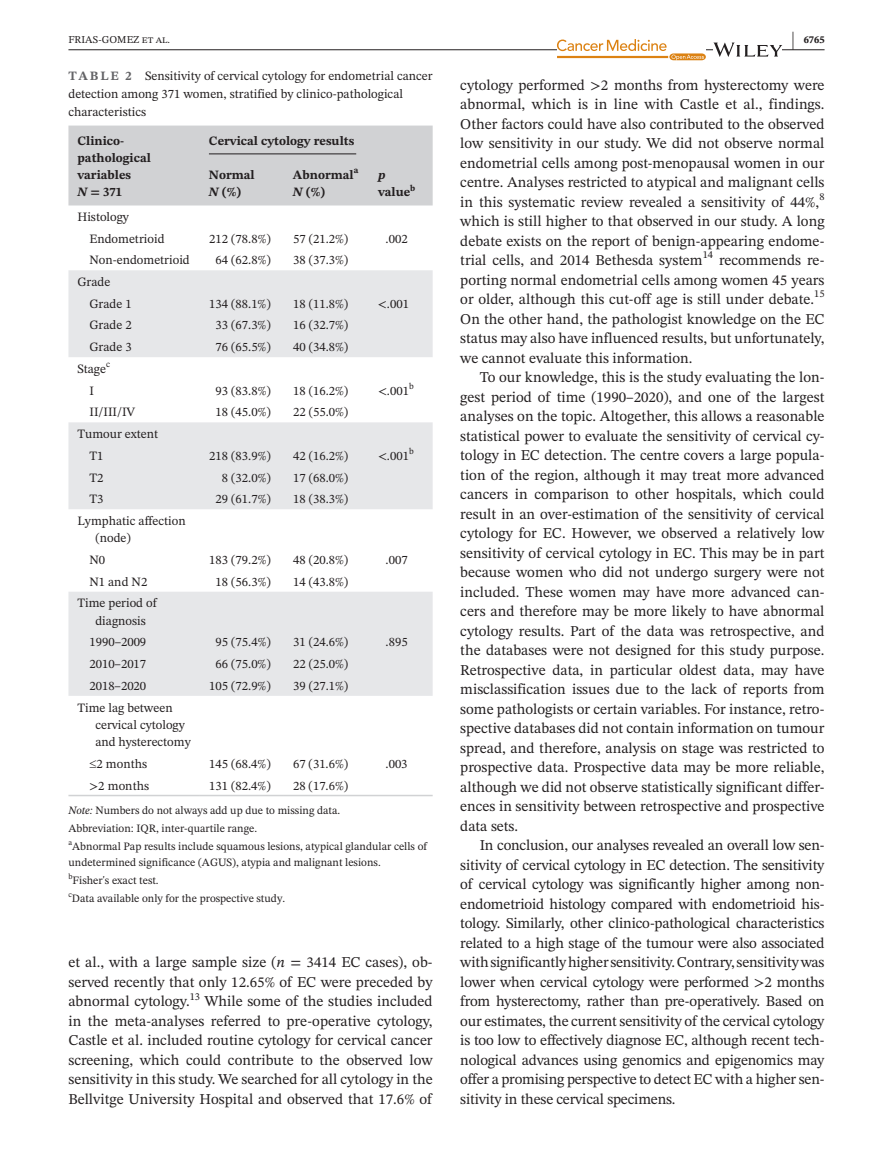
<style>
.page{position:relative;width:893px;height:1174px;background:#fff}
.page>*{position:absolute;margin:0;border:0;box-sizing:border-box;transform-origin:0 0}
.t1{font:700 21px "STIX Two Text";color:#231f20;scale:.42 1}
.t2{font:15px/19.5px "STIX Two Text";color:#231f20;text-align:justify}
.t3{font:12.75px/21.8px "STIX Two Text";color:#231f20}
.t4{font:700 12.75px/17.2px "STIX Two Text";color:#231f20}
.t5{font:italic 700 12.75px "STIX Two Text";color:#231f20}
.t6{font:11.25px/18px "STIX Two Text";color:#231f20}
.t7{font:10.5px "STIX Two Text";color:#231f20}
.t8{font:700 10.5px "STIX Two Text";color:#231f20}
.t9{font:700 8.85px "STIX Two Text";color:#231f20}
.t10{font:7.8px "STIX Two Text";color:#231f20}
.s1{font-weight:700;color:#636366}
.s2{font-style:italic}
</style>
<div class="page">
<hr style="left:68px;top:49px;width:756px;height:1px;background:#231f20">
<svg style="left:557px;top:39px;width:149px;height:21px"></svg>
<svg style="left:713px;top:43px;width:69px;height:14px"></svg>
<div style="left:68px;top:126px;width:365px;height:79px;background:#d1d2d4"></div>
<svg style="left:68px;top:270px;width:365px;height:426px;fill:#e6e7e9"></svg>
<hr style="left:68px;top:794px;width:132px;height:2px;background:#d1d2d4">
<hr style="left:200px;top:794px;width:84px;height:2px;background:#d1d2d4">
<hr style="left:284px;top:794px;width:85px;height:2px;background:#d1d2d4">
<hr style="left:369px;top:794px;width:64px;height:2px;background:#d1d2d4">
<hr style="left:209px;top:153px;width:147px;height:1px;background:#231f20">
<h1 class="t1" style="left:792px;top:24px;width:8px">|</h1>
<p class="t7" style="left:68px;top:32px;width:103px">FRIAS-GOMEZ et al.</p>
<p class="t8" style="left:804px;top:32px;width:22px">6765</p>
<p class="t3" style="left:68px;top:66px;width:366px;line-height:18px"><span class="s1">TABLE 2</span> Sensitivity of cervical cytology for endometrial cancer detection among 371 women, stratified by clinico-pathological characteristics</p>
<p class="t4" style="left:77px;top:132px;width:75px">Clinico&shy;pathological variables<br><span class="s2">N</span> = 371</p>
<p class="t4" style="left:209px;top:132px;width:147px">Cervical cytology results</p>
<p class="t4" style="left:209px;top:166px;width:47px">Normal<br><span class="s2">N</span> (%)</p>
<p class="t4" style="left:293px;top:166px;width:67px">Abnormal<sup>a<br></sup><span class="s2">N</span> (%)</p>
<p class="t5" style="left:378px;top:166px;width:9px">p</p>
<p class="t4" style="left:378px;top:184px;width:34px">value</p>
<p class="t9" style="left:410px;top:181px;width:7px">b</p>
<p class="t3" style="left:89px;top:206px;width:77px;text-indent:-12px">Histology<br>Endometrioid</p>
<p class="t3" style="left:209px;top:227px;width:63px">212 (78.8%)</p>
<p class="t3" style="left:293px;top:227px;width:57px">57 (21.2%)</p>
<p class="t3" style="left:386px;top:227px;width:24px">.002</p>
<p class="t3" style="left:89px;top:249px;width:102px">Non-endometrioid</p>
<p class="t3" style="left:216px;top:249px;width:57px">64 (62.8%)</p>
<p class="t3" style="left:293px;top:249px;width:57px">38 (37.3%)</p>
<p class="t3" style="left:89px;top:271px;width:44px;text-indent:-12px">Grade<br>Grade 1</p>
<p class="t3" style="left:209px;top:292px;width:63px">134 (88.1%)</p>
<p class="t3" style="left:293px;top:292px;width:57px">18 (11.8%)</p>
<p class="t3" style="left:378px;top:292px;width:33px">&lt;.001</p>
<p class="t3" style="left:89px;top:314px;width:44px">Grade 2</p>
<p class="t3" style="left:216px;top:314px;width:57px">33 (67.3%)</p>
<p class="t3" style="left:293px;top:314px;width:57px">16 (32.7%)</p>
<p class="t3" style="left:89px;top:336px;width:44px">Grade 3</p>
<p class="t3" style="left:216px;top:336px;width:57px">76 (65.5%)</p>
<p class="t3" style="left:293px;top:336px;width:57px">40 (34.8%)</p>
<p class="t3" style="left:77px;top:358px;width:34px;text-align:center">Stage<sup>c<br></sup>I</p>
<p class="t3" style="left:216px;top:379px;width:57px">93 (83.8%)</p>
<p class="t3" style="left:293px;top:379px;width:57px">18 (16.2%)</p>
<p class="t3" style="left:378px;top:379px;width:37px">&lt;.001<sup>b</sup></p>
<p class="t3" style="left:89px;top:401px;width:47px">II/III/IV</p>
<p class="t3" style="left:216px;top:401px;width:57px">18 (45.0%)</p>
<p class="t3" style="left:293px;top:401px;width:57px">22 (55.0%)</p>
<p class="t3" style="left:89px;top:423px;width:70px;text-indent:-12px">Tumour extent<br>T1</p>
<p class="t3" style="left:209px;top:444px;width:63px">218 (83.9%)</p>
<p class="t3" style="left:293px;top:444px;width:57px">42 (16.2%)</p>
<p class="t3" style="left:378px;top:444px;width:37px">&lt;.001<sup>b</sup></p>
<p class="t3" style="left:89px;top:466px;width:15px">T2</p>
<p class="t3" style="left:222px;top:466px;width:50px">8 (32.0%)</p>
<p class="t3" style="left:293px;top:466px;width:57px">17 (68.0%)</p>
<p class="t3" style="left:89px;top:488px;width:15px">T3</p>
<p class="t3" style="left:216px;top:488px;width:57px">29 (61.7%)</p>
<p class="t3" style="left:293px;top:488px;width:57px">18 (38.3%)</p>
<p class="t3" style="left:95px;top:512px;width:92px;line-height:17.2px;text-indent:-18px">Lymphatic affection (node)</p>
<p class="t3" style="left:89px;top:549px;width:17px">N0</p>
<p class="t3" style="left:209px;top:549px;width:63px">183 (79.2%)</p>
<p class="t3" style="left:293px;top:549px;width:57px">48 (20.8%)</p>
<p class="t3" style="left:386px;top:549px;width:24px">.007</p>
<p class="t3" style="left:89px;top:570px;width:59px">N1 and N2</p>
<p class="t3" style="left:216px;top:570px;width:57px">18 (56.3%)</p>
<p class="t3" style="left:293px;top:570px;width:57px">14 (43.8%)</p>
<p class="t3" style="left:77px;top:594px;width:81px;line-height:17.2px;text-align:center">Time period of diagnosis</p>
<p class="t3" style="left:89px;top:631px;width:58px">1990–2009</p>
<p class="t3" style="left:216px;top:631px;width:57px">95 (75.4%)</p>
<p class="t3" style="left:293px;top:631px;width:57px">31 (24.6%)</p>
<p class="t3" style="left:386px;top:631px;width:24px">.895</p>
<p class="t3" style="left:89px;top:653px;width:58px">2010–2017</p>
<p class="t3" style="left:216px;top:653px;width:57px">66 (75.0%)</p>
<p class="t3" style="left:293px;top:653px;width:57px">22 (25.0%)</p>
<p class="t3" style="left:89px;top:674px;width:58px">2018–2020</p>
<p class="t3" style="left:209px;top:674px;width:63px">105 (72.9%)</p>
<p class="t3" style="left:293px;top:674px;width:57px">39 (27.1%)</p>
<p class="t3" style="left:95px;top:698px;width:97px;line-height:17.2px;text-indent:-18px">Time lag between cervical cytology and hysterectomy</p>
<p class="t3" style="left:89px;top:752px;width:59px">≤2 months</p>
<p class="t3" style="left:209px;top:752px;width:63px">145 (68.4%)</p>
<p class="t3" style="left:293px;top:752px;width:57px">67 (31.6%)</p>
<p class="t3" style="left:386px;top:752px;width:24px">.003</p>
<p class="t3" style="left:89px;top:774px;width:61px">&gt;2 months</p>
<p class="t3" style="left:209px;top:774px;width:63px">131 (82.4%)</p>
<p class="t3" style="left:293px;top:774px;width:57px">28 (17.6%)</p>
<p class="t6" style="left:68px;top:801px;width:273px"><span class="s2">Note:</span> Numbers do not always add up due to missing data.<br>Abbreviation: IQR, inter-quartile range.</p>
<p class="t10" style="left:68px;top:837px;width:5px">a</p>
<p class="t6" style="left:68px;top:838px;width:360px;line-height:15.8px;text-indent:4px">Abnormal Pap results include squamous lesions, atypical glandular cells of undetermined significance (AGUS), atypia and malignant lesions.</p>
<p class="t10" style="left:68px;top:870px;width:6px">b</p>
<p class="t6" style="left:73px;top:871px;width:88px">Fisher's exact test.</p>
<p class="t10" style="left:68px;top:888px;width:5px">c</p>
<p class="t6" style="left:72px;top:889px;width:215px">Data available only for the prospective study.</p>
<p class="t2" style="left:68px;top:952px;width:366px">et al., with a large sample size (<span class="s2">n</span> = 3414 EC cases), ob&shy;served recently that only 12.65% of EC were preceded by abnormal cytology.</p>
<p class="t7" style="left:190px;top:988px;width:12px">13</p>
<p class="t2" style="left:68px;top:991px;width:366px;text-indent:136px">While some of the studies included in the meta-analyses referred to pre-operative cytology, Castle et al. included routine cytology for cervical cancer screening, which could contribute to the observed low sensitivity in this study. We searched for all cytology in the Bellvitge University Hospital and observed that 17.6% of</p>
<p class="t2" style="left:460px;top:75px;width:366px">cytology performed &gt;2 months from hysterectomy were abnormal, which is in line with Castle et al., findings.<br>Other factors could have also contributed to the observed low sensitivity in our study. We did not observe normal endometrial cells among post-menopausal women in our centre. Analyses restricted to atypical and malignant cells in this systematic review revealed a sensitivity of 44%,<sup>8 </sup>which is still higher to that observed in our study. A long debate exists on the report of benign-appearing endome&shy;trial cells, and 2014 Bethesda system</p>
<p class="t7" style="left:703px;top:247px;width:12px">14</p>
<p class="t2" style="left:460px;top:250px;width:366px;text-indent:259px">recommends re&shy;porting normal endometrial cells among women 45 years or older, although this cut-off age is still under debate.</p>
<p class="t7" style="left:814px;top:286px;width:12px">15</p>
<p class="t2" style="left:460px;top:309px;width:366px">On the other hand, the pathologist knowledge on the EC status may also have influenced results, but unfortunately, we cannot evaluate this information.</p>
<p class="t2" style="left:460px;top:367px;width:366px;text-indent:19px">To our knowledge, this is the study evaluating the lon&shy;gest period of time (1990–2020), and one of the largest analyses on the topic. Altogether, this allows a reasonable statistical power to evaluate the sensitivity of cervical cy&shy;tology in EC detection. The centre covers a large popula&shy;tion of the region, although it may treat more advanced cancers in comparison to other hospitals, which could result in an over-estimation of the sensitivity of cervical cytology for EC. However, we observed a relatively low sensitivity of cervical cytology in EC. This may be in part because women who did not undergo surgery were not included. These women may have more advanced can&shy;cers and therefore may be more likely to have abnormal cytology results. Part of the data was retrospective, and the databases were not designed for this study purpose.<br>Retrospective data, in particular oldest data, may have misclassification issues due to the lack of reports from some pathologists or certain variables. For instance, retro&shy;spective databases did not contain information on tumour spread, and therefore, analysis on stage was restricted to prospective data. Prospective data may be more reliable, although we did not observe statistically significant differ&shy;ences in sensitivity between retrospective and prospective data sets.</p>
<p class="t2" style="left:460px;top:835px;width:366px;text-indent:19px">In conclusion, our analyses revealed an overall low sen&shy;sitivity of cervical cytology in EC detection. The sensitivity of cervical cytology was significantly higher among non&shy;endometrioid histology compared with endometrioid his&shy;tology. Similarly, other clinico-pathological characteristics related to a high stage of the tumour were also associated with significantly higher sensitivity. Contrary, sensitivity was lower when cervical cytology were performed &gt;2 months from hysterectomy, rather than pre-operatively. Based on our estimates, the current sensitivity of the cervical cytology is too low to effectively diagnose EC, although recent tech&shy;nological advances using genomics and epigenomics may offer a promising perspective to detect EC with a higher sen&shy;sitivity in these cervical specimens.</p>
</div>
